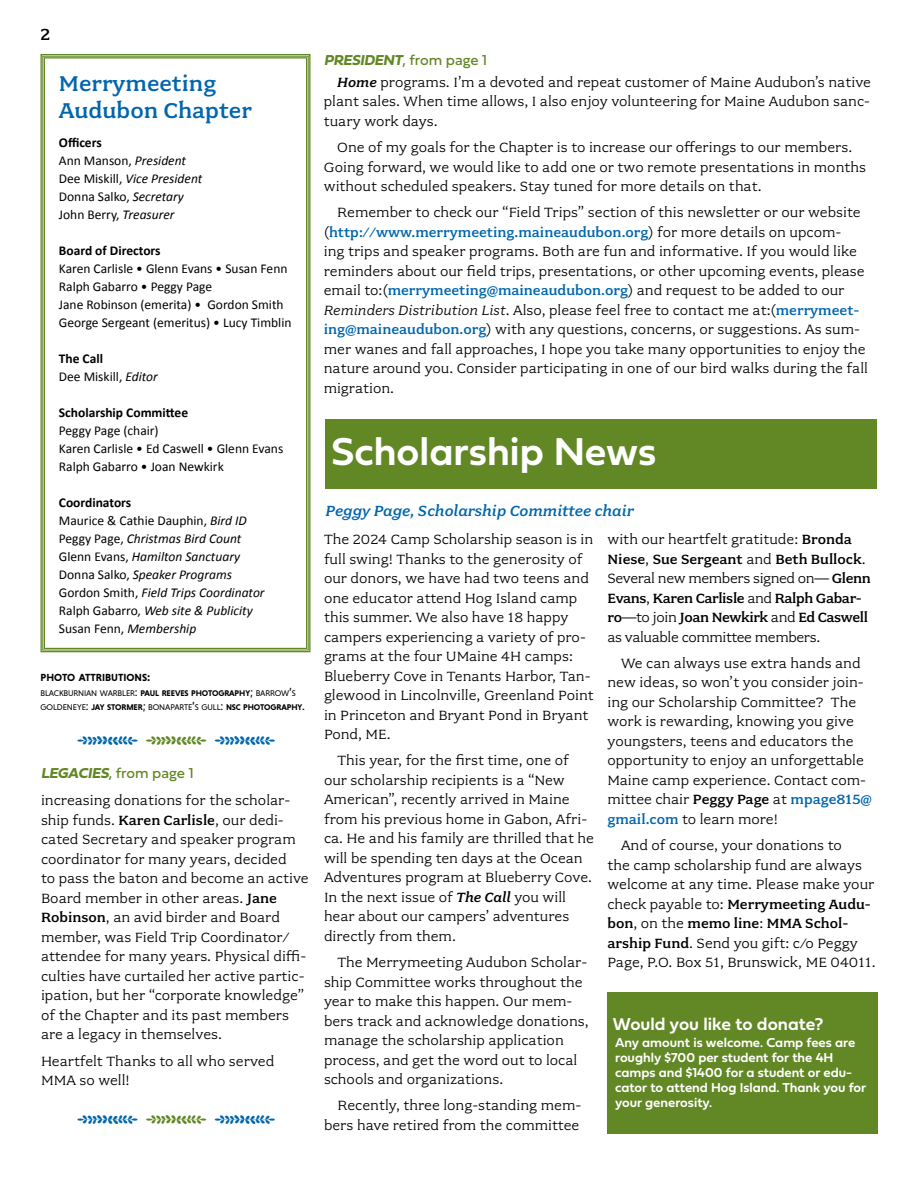
<style>
.page{position:relative;width:918px;height:1188px;background:#fff}
.page>*{position:absolute;margin:0;border:0;box-sizing:border-box;transform-origin:0 0}
.t1{font:40.5px "Fieldwork Geo Demibold";color:#fff}
.t2{font:500 24px/27px "Fairplex Wide OT";color:#0066ad}
.t3{font:18px "Fieldwork Geo Demibold";color:#fff}
.t4{font:500 18px "Fairplex Wide OT";color:#000}
.t5{font:italic 16.5px "Fairplex Wide OT Med";color:#0066ad}
.t6{font:15px/19.5px "Fairplex Wide OT";color:#000}
.t7{font:15px/19.5px "Fairplex Wide OT";letter-spacing:-.025em;color:#000}
.t8{font:15px "Fieldwork Hum";color:#628725}
.t9{font:13.5px/18px "Calibri";color:#000}
.t10{font:italic 13.5px/18px "Calibri";color:#000}
.t11{font:13.5px/15px "Fieldwork Geo Demibold";color:#fff}
.t12{font:700 13.5px "Calibri";color:#000}
.t13{font:10.5px "Niveau Grotesk Bold Small Caps";color:#000}
.t14{font:8.4px "Niveau Grotesk Bold Small Caps";letter-spacing:-.015em;color:#000}
.t15{font:8.4px "Niveau Grotesk Regular Small Caps";letter-spacing:-.015em;color:#000}
.s1{font-weight:700}
.s2{font-style:italic}
.s3{font-weight:700;font-style:normal}
.s4{font-style:normal}
.s5{font-size:12px}
.s6{font-family:"Niveau Grotesk Bold Small Caps"}
.s7{font-family:"Niveau Grotesk Regular Small Caps"}
.s8{font-family:"Niveau Grotesk Regular Small Caps";font-size:12px}
.s9{font-family:"Fieldwork";font-weight:700;font-style:italic}
.s10{font-weight:500}
.s11{font-family:"Fairplex Wide OT Med";font-style:italic}
.s12{font-weight:500;color:#0066ad}
</style>
<div class="page">
<svg style="left:40px;top:54px;width:271px;height:599px"></svg>
<div style="left:44px;top:57px;width:263px;height:592px;border:1px solid #628725"></div>
<div style="left:326px;top:419px;width:552px;height:69px;background:#628725"></div>
<div style="left:607px;top:992px;width:271px;height:142px;background:#628725"></div>
<p class="t4" style="left:40px;top:24px;width:11px">2</p>
<h2 class="t2" style="left:59px;top:70px;width:195px">Merrymeeting<br>Audubon Chapter</h2>
<p class="t9" style="left:59px;top:133px;width:145px"><span class="s1">Officers<br></span>Ann Manson, <span class="s2">President<br></span>Dee Miskill, <span class="s2">Vice President<br></span>Donna Salko, <span class="s2">Secretary<br></span>John Berry, <span class="s2">Treasurer</span></p>
<p class="t12" style="left:59px;top:242px;width:103px">Board of Directors</p>
<p class="t9" style="left:59px;top:259px;width:234px">Karen Carlisle • Glenn Evans • Susan Fenn Ralph Gabarro • Peggy Page<br>Jane Robinson (emerita) • Gordon Smith George Sergeant (emeritus) • Lucy Timblin</p>
<p class="t9" style="left:59px;top:349px;width:100px"><span class="s1">The Call<br></span>Dee Miskill, <span class="s2">Editor</span></p>
<p class="t12" style="left:59px;top:403px;width:131px">Scholarship Committee</p>
<p class="t9" style="left:59px;top:421px;width:226px">Peggy Page (chair)<br>Karen Carlisle • Ed Caswell • Glenn Evans<br>Ralph Gabarro • Joan Newkirk</p>
<p class="t10" style="left:59px;top:493px;width:207px"><span class="s3">Coordinators<br></span><span class="s4">Maurice &amp; Cathie Dauphin,</span> Bird ID<br><span class="s4">Peggy Page,</span> Christmas Bird Count<br><span class="s4">Glenn Evans,</span> Hamilton Sanctuary<br><span class="s4">Donna Salko,</span> Speaker Programs<br><span class="s4">Gordon Smith,</span> Field Trips Coordinator<br><span class="s4">Ralph Gabarro,</span> Web site &amp; Publicity<br><span class="s4">Susan Fenn,</span> Membership</p>
<p class="t13" style="left:40px;top:672px;width:111px">PHOTO ATTRIBUTIONS<span class="s5">:</span></p>
<p class="t15" style="left:40px;top:688px;width:257px">BLACKBURNIAN WARBLER<span class="s5">:</span> <span class="s6">PAUL REEVES PHOTOGRAPHY</span><span class="s5">;</span> BARROW<span class="s5">’</span>S</p>
<p class="t14" style="left:40px;top:702px;width:266px"><span class="s7">GOLDENEYE</span><span class="s8">:</span> JAY STORMER<span class="s8">;</span> <span class="s7">BONAPARTE</span><span class="s8">’</span><span class="s7">S GULL</span><span class="s8">:</span> NSC PHOTOGRAPHY<span class="s8">.</span></p>
<p class="t8" style="left:41px;top:761px;width:154px"><span class="s9">LEGACIES</span>, from page 1</p>
<p class="t6" style="left:41px;top:791px;width:269px">increasing donations for the scholar&shy;ship funds. <span class="s10">Karen Carlisle</span>, our dedi&shy;cated Secretary and speaker program coordinator for many years, decided<br>to pass the baton and become an active Board member in other areas. <span class="s10">Jane Robinson</span>, an avid birder and Board member, was Field Trip Coordinator/ attendee for many years. Physical diffi&shy;culties have curtailed her active partic&shy;ipation, but her “corporate knowledge” of the Chapter and its past members are a legacy in themselves.</p>
<p class="t6" style="left:41px;top:1051px;width:235px">Heartfelt Thanks to all who served<br>MMA so well!</p>
<p class="t8" style="left:324px;top:48px;width:165px"><span class="s9">PRESIDENT</span>, from page 1</p>
<p class="t6" style="left:324px;top:72px;width:549px;text-align:justify;text-indent:14px"><span class="s11">Home</span> programs. I’m a devoted and repeat customer of Maine Audubon’s native plant sales. When time allows, I also enjoy volunteering for Maine Audubon sanc&shy;tuary work days.</p>
<p class="t6" style="left:324px;top:137px;width:544px;text-indent:14px">One of my goals for the Chapter is to increase our offerings to our members.<br>Going forward, we would like to add one or two remote presentations in months without scheduled speakers. Stay tuned for more details on that.</p>
<p class="t6" style="left:324px;top:203px;width:546px;text-indent:14px">Remember to check our “Field Trips” section of this newsletter or our website (<span class="s12">http://www.merrymeeting.maineaudubon.org</span>) for more details on upcom-<br>ing trips and speaker programs. Both are fun and informative. If you would like reminders about our field trips, presentations, or other upcoming events, please email to:(<span class="s12">merrymeeting@maineaudubon.org</span>) and request to be added to our <span class="s2">Reminders Distribution List</span>. Also, please feel free to contact me at:(<span class="s12">merrymeet&shy;ing@maineaudubon.org</span>) with any questions, concerns, or suggestions. As sum&shy;mer wanes and fall approaches, I hope you take many opportunities to enjoy the nature around you. Consider participating in one of our bird walks during the fall migration.</p>
<h1 class="t1" style="left:332px;top:419px;width:326px">Scholarship News</h1>
<p class="t5" style="left:326px;top:501px;width:310px">Peggy Page, Scholarship Committee chair</p>
<p class="t7" style="left:608px;top:530px;width:265px">with our heartfelt gratitude: <span class="s10">Bronda Niese</span>, <span class="s10">Sue Sergeant</span> and <span class="s10">Beth Bullock</span>.<br>Several new members signed on— <span class="s10">Glenn Evans</span>, <span class="s10">Karen Carlisle</span> and <span class="s10">Ralph Gabar&shy;ro</span>—to join <span class="s10">Joan Newkirk</span> and <span class="s10">Ed Caswell </span>as valuable committee members.</p>
<p class="t6" style="left:608px;top:653px;width:266px;text-indent:14px">We can always use extra hands and new ideas, so won’t you consider join&shy;ing our Scholarship Committee? The work is rewarding, knowing you give youngsters, teens and educators the opportunity to enjoy an unforgettable Maine camp experience. Contact com&shy;mittee chair <span class="s10">Peggy Page</span> at <span class="s12">mpage815@ gmail.com</span> to learn more!</p>
<p class="t6" style="left:608px;top:836px;width:270px;text-indent:14px">And of course, your donations to<br>the camp scholarship fund are always welcome at any time. Please make your check payable to: <span class="s10">Merrymeeting Audu&shy;bon</span>, on the <span class="s10">memo line</span>: <span class="s10">MMA Schol&shy;arship Fund</span>. Send you gift: c/o Peggy Page, P.O. Box 51, Brunswick, ME 04011.</p>
<p class="t6" style="left:324px;top:530px;width:271px">The 2024 Camp Scholarship season is in full swing! Thanks to the generosity of our donors, we have had two teens and one educator attend Hog Island camp this summer. We also have 18 happy campers experiencing a variety of pro&shy;grams at the four UMaine 4H camps:<br>Blueberry Cove in Tenants Harbor, Tan&shy;glewood in Lincolnville, Greenland Point in Princeton and Bryant Pond in Bryant Pond, ME.</p>
<p class="t6" style="left:324px;top:751px;width:271px;text-indent:14px">This year, for the first time, one of our scholarship recipients is a “New American”, recently arrived in Maine from his previous home in Gabon, Afri&shy;ca. He and his family are thrilled that he will be spending ten days at the Ocean Adventures program at Blueberry Cove.<br>In the next issue of <span class="s11">The Call</span> you will hear about our campers’ adventures directly from them.</p>
<p class="t6" style="left:324px;top:953px;width:266px;text-indent:14px">The Merrymeeting Audubon Scholar&shy;ship Committee works throughout the year to make this happen. Our mem&shy;bers track and acknowledge donations, manage the scholarship application process, and get the word out to local schools and organizations.</p>
<p class="t6" style="left:324px;top:1096px;width:259px;text-align:right">Recently, three long-standing mem&shy;bers have retired from the committee</p>
<p class="t3" style="left:613px;top:1010px;width:212px">Would you like to donate?</p>
<p class="t11" style="left:615px;top:1035px;width:253px">Any amount is welcome. Camp fees are roughly $700 per student for the 4H camps and $1400 for a student or edu&shy;cator to attend Hog Island. Thank you for your generosity.</p>
</div>
